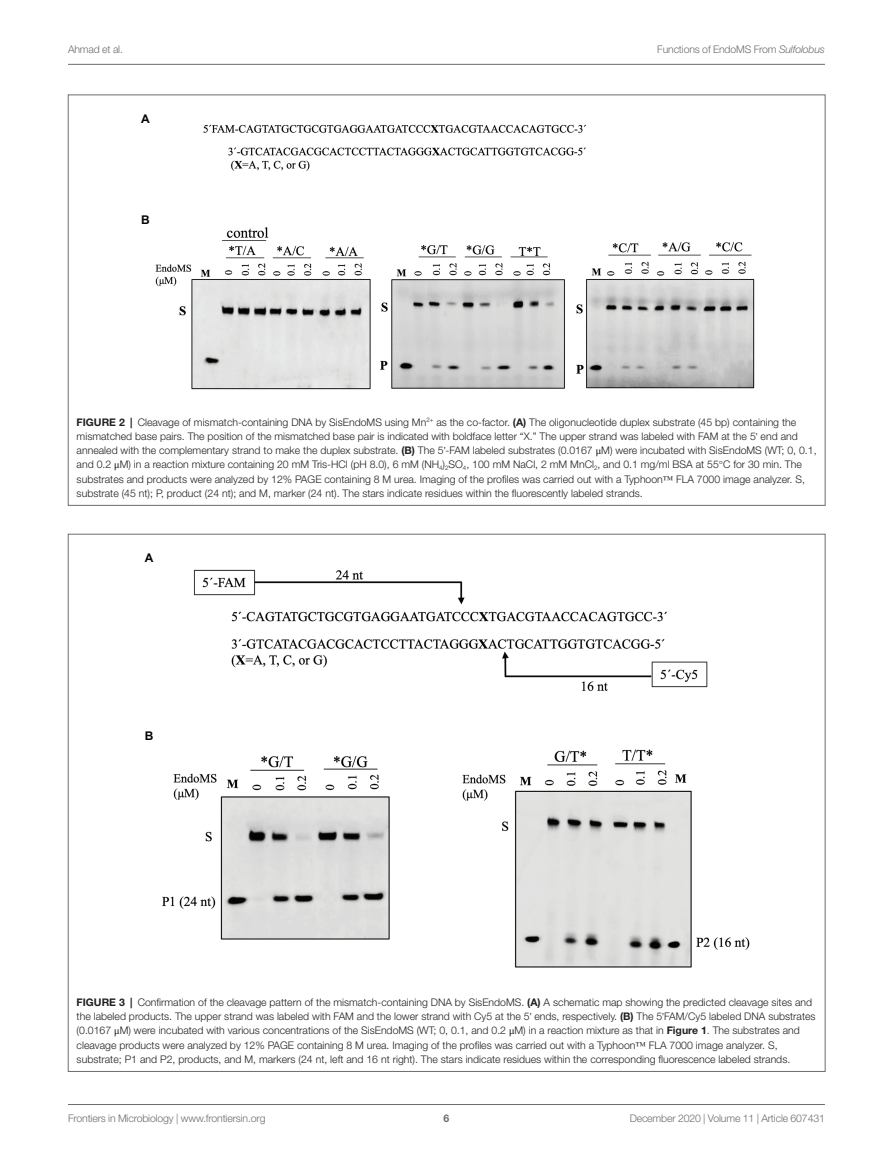
<style>
.page{position:relative;width:893px;height:1170px;background:#fff}
.page>*{position:absolute;margin:0;border:0;box-sizing:border-box;transform-origin:0 0}
.t1{font:700 12px "Arial";color:#040503}
.FIG_LEG{font:300 10.5px/14.2px "Helvetica Neue LT Std";color:#231f20}
.t2{font:300 10.5px "Helvetica Neue LT Std";letter-spacing:-.015em;color:#6c6d70}
.t3{font:700 10.5px "Helvetica Neue LT Std";color:#6c6d70}
.s1{font-style:italic}
.s2{font-weight:700}
.s3{font-family:"STIX General";font-weight:400}
</style>
<div class="page">
<hr style="left:68px;top:64px;width:757px;height:1px;background:#6c6d70">
<hr style="left:68px;top:1104px;width:757px;height:1px;background:#6c6d70">
<img style="left:155px;top:124px;width:600px;height:266px">
<img style="left:162px;top:569px;width:588px;height:399px">
<p class="t2" style="left:68px;top:42px;width:56px">Ahmad et al.</p>
<p class="t2" style="left:657px;top:42px;width:169px">Functions of EndoMS From <span class="s1">Sulfolobus</span></p>
<p class="t1" style="left:141px;top:110px;width:10px">A</p>
<p class="t1" style="left:141px;top:211px;width:10px">B</p>
<p class="FIG_LEG" style="left:77px;top:414px;width:741px"><span class="s2">FIGURE 2 |</span> Cleavage of mismatch-containing DNA by SisEndoMS using Mn<sup>2+</sup> as the co-factor. <span class="s2">(A)</span> The oligonucleotide duplex substrate (45 bp) containing the mismatched base pairs. The position of the mismatched base pair is indicated with boldface letter “X.” The upper strand was labeled with FAM at the 5<span class="s3">'</span> end and annealed with the complementary strand to make the duplex substrate. <span class="s2">(B)</span> The 5<span class="s3">'</span>-FAM labeled substrates (0.0167 <span class="s3">μ</span>M) were incubated with SisEndoMS (WT; 0, 0.1, and 0.2 <span class="s3">μ</span>M) in a reaction mixture containing 20 mM Tris-HCl (pH 8.0), 6 mM (NH<sub>4</sub>)<sub>2</sub>SO<sub>4</sub>, 100 mM NaCl, 2 mM MnCl<sub>2</sub>, and 0.1 mg/ml BSA at 55<span class="s3">°</span>C for 30 min. The substrates and products were analyzed by 12% PAGE containing 8 M urea. Imaging of the profiles was carried out with a Typhoon<span class="s3">™</span> FLA 7000 image analyzer. S, substrate (45 nt); P, product (24 nt); and M, marker (24 nt). The stars indicate residues within the fluorescently labeled strands.</p>
<p class="t1" style="left:145px;top:549px;width:10px">A</p>
<p class="t1" style="left:145px;top:727px;width:10px">B</p>
<p class="FIG_LEG" style="left:77px;top:994px;width:740px"><span class="s2">FIGURE 3 |</span> Confirmation of the cleavage pattern of the mismatch-containing DNA by SisEndoMS. <span class="s2">(A)</span> A schematic map showing the predicted cleavage sites and the labeled products. The upper strand was labeled with FAM and the lower strand with Cy5 at the 5<span class="s3">'</span> ends, respectively. <span class="s2">(B)</span> The 5<span class="s3">'</span>FAM/Cy5 labeled DNA substrates (0.0167 <span class="s3">μ</span>M) were incubated with various concentrations of the SisEndoMS (WT; 0, 0.1, and 0.2 <span class="s3">μ</span>M) in a reaction mixture as that in <span class="s2">Figure 1</span>. The substrates and cleavage products were analyzed by 12% PAGE containing 8 M urea. Imaging of the profiles was carried out with a Typhoon<span class="s3">™</span> FLA 7000 image analyzer. S, substrate; P1 and P2, products, and M, markers (24 nt, left and 16 nt right). The stars indicate residues within the corresponding fluorescence labeled strands.</p>
<p class="t2" style="left:68px;top:1111px;width:199px">Frontiers in Microbiology | www.frontiersin.org</p>
<p class="t3" style="left:444px;top:1111px;width:7px">6</p>
<p class="t2" style="left:630px;top:1111px;width:197px">December 2020 | Volume 11 | Article 607431</p>
</div>
